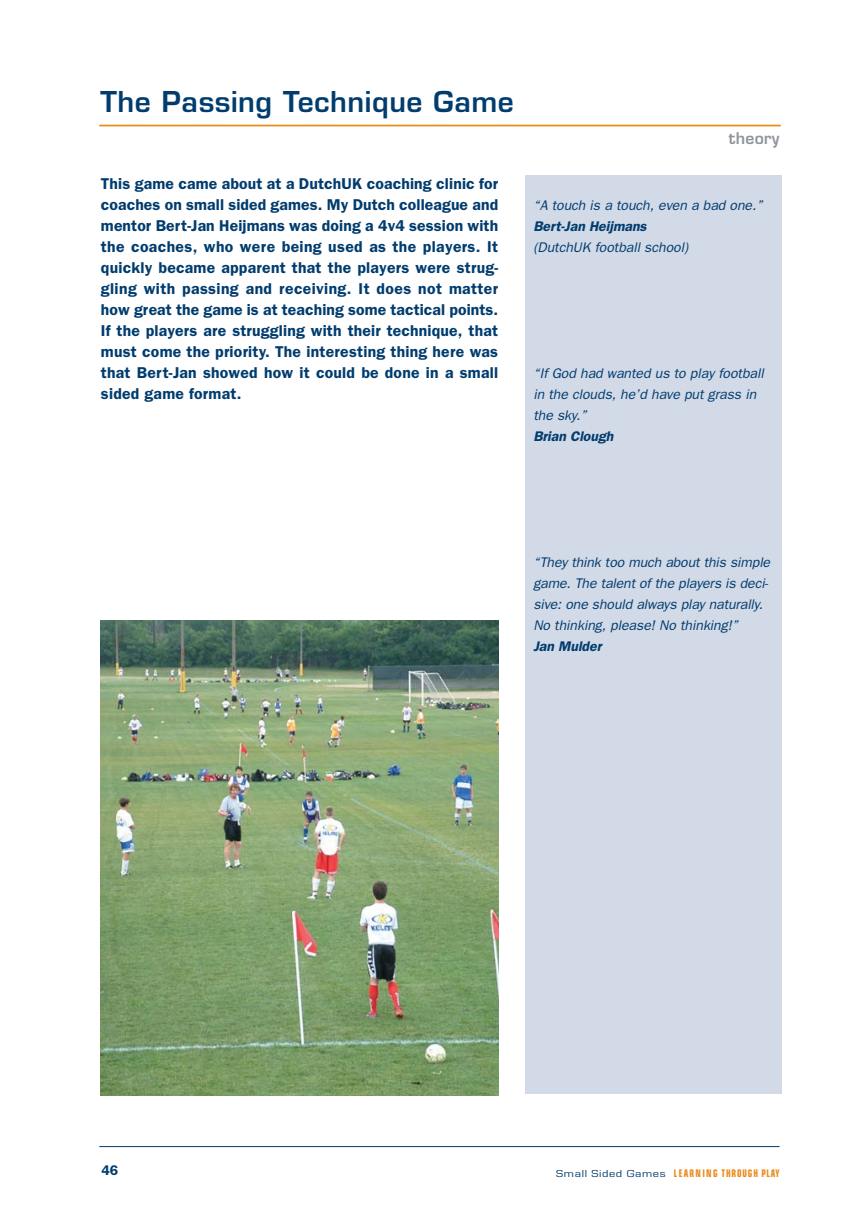
<style>
.page{position:relative;width:859px;height:1226px;background:#fff}
.page>*{position:absolute;margin:0;border:0;box-sizing:border-box;transform-origin:0 0}
.t1{font:600 28px "Eurostile";letter-spacing:.02em;color:#003c6e}
.t2{font:600 15.75px/21px "Franklin Gothic";letter-spacing:.015em;color:#003c6e;text-align:justify}
.t3{font:600 15.75px "Eurostile";letter-spacing:.02em;color:#8f949d}
.t4{font:italic 14px/21px "Franklin Gothic";color:#003c6e}
.t5{font:italic 600 14px "Franklin Gothic";color:#003c6e}
.t6{font:600 14px "Franklin Gothic";color:#003c6e}
.t7{font:700 condensed 10.5px "Eurostile";letter-spacing:.1em;color:#ea8c1c;scale:.83 1}
.s1{font-weight:400;font-stretch:normal;color:#003c6e}
</style>
<div class="page">
<hr style="left:99px;top:1146px;width:680px;height:1px;background:#003c6e">
<hr style="left:99px;top:125px;width:681px;height:1px;background:#ea8c1c">
<div style="left:525px;top:175px;width:255px;height:918px;background:#d2d9e7"></div>
<img style="left:101px;top:620px;width:397px;height:474px">
<h1 class="t1" style="left:101px;top:91px;width:414px">The Passing Technique Game</h1>
<p class="t2" style="left:101px;top:174px;width:399px">This game came about at a DutchUK coaching clinic for coaches on small sided games. My Dutch colleague and mentor Bert-Jan Heijmans was doing a 4v4 session with the coaches, who were being used as the players. It quickly became apparent that the players were strug&shy;gling with passing and receiving. It does not matter how great the game is at teaching some tactical points.<br>If the players are struggling with their technique, that must come the priority. The interesting thing here was that Bert-Jan showed how it could be done in a small sided game format.</p>
<p class="t3" style="left:728px;top:132px;width:52px">theory</p>
<p class="t4" style="left:533px;top:196px;width:233px">“A touch is a touch, even a bad one.”</p>
<p class="t5" style="left:533px;top:221px;width:117px">Bert-Jan Heijmans</p>
<p class="t4" style="left:533px;top:238px;width:159px">(DutchUK football school)</p>
<p class="t4" style="left:533px;top:364px;width:234px">“If God had wanted us to play football in the clouds, he’d have put grass in the sky.”</p>
<p class="t5" style="left:533px;top:431px;width:84px">Brian Clough</p>
<p class="t4" style="left:533px;top:553px;width:240px">“They think too much about this simple game. The talent of the players is deci&shy;sive: one should always play naturally.<br>No thinking, please! No thinking!”</p>
<p class="t5" style="left:533px;top:641px;width:72px">Jan Mulder</p>
<p class="t6" style="left:101px;top:1165px;width:18px">46</p>
<p class="t7" style="left:556px;top:1168px;width:270px"><span class="s1">Small Sided Games</span> LEARNING THROUGH PLAY</p>
</div>
